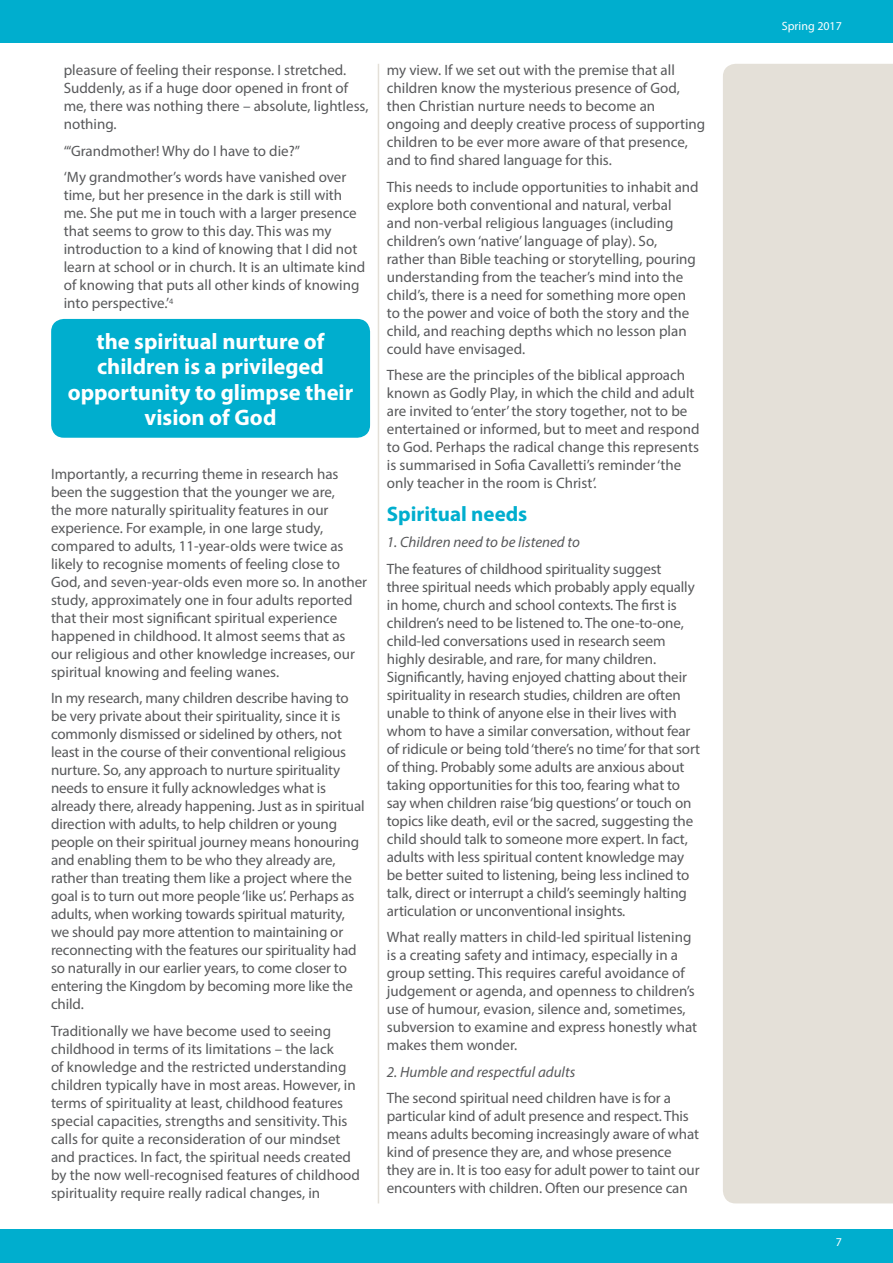
<style>
.page{position:relative;width:893px;height:1263px;background:#fff}
.page>*{position:absolute;margin:0;border:0;box-sizing:border-box;transform-origin:0 0}
.t1{font:700 22.5px/25.5px "Myriad Pro";color:#fff;text-align:center}
.t2{font:700 21px "Myriad Pro";color:#00aece}
.t3{font:15px/18px "Myriad Pro";letter-spacing:-.005em;color:#58595b}
.t4{font:italic 15px "Myriad Pro";color:#58595b}
.t5{font:12px "Myriad Pro";color:#fff}
</style>
<div class="page">
<div style="left:0;top:0;width:893px;height:43px;background:#00aece"></div>
<div style="left:0;top:1229px;width:893px;height:34px;background:#00aece"></div>
<div style="left:723px;top:64px;width:170px;height:1139px;background:#e4e0d8"></div>
<hr style="left:378px;top:64px;width:1px;height:1139px;background:#e4e0d8">
<div style="left:51px;top:319px;width:319px;height:119px;background:#00aece;border-radius:13px"></div>
<p class="t3" style="left:64px;top:61px;width:306px">pleasure of feeling their response. I stretched.<br>Suddenly, as if a huge door opened in front of me, there was nothing there – absolute, lightless, nothing.</p>
<p class="t3" style="left:64px;top:137px;width:284px;line-height:26.5px">‘“Grandmother! Why do I have to die?”<br>‘My grandmother’s words have vanished over</p>
<p class="t3" style="left:64px;top:186px;width:303px">time, but her presence in the dark is still with me. She put me in touch with a larger presence that seems to grow to this day. This was my introduction to a kind of knowing that I did not learn at school or in church. It is an ultimate kind of knowing that puts all other kinds of knowing into perspective.’<sup>4</sup></p>
<h1 class="t1" style="left:68px;top:327px;width:287px">the spiritual nurture of children is a privileged opportunity to glimpse their vision of God</h1>
<p class="t3" style="left:51px;top:464px;width:318px">Importantly, a recurring theme in research has been the suggestion that the younger we are,<br>the more naturally spirituality features in our experience. For example, in one large study, compared to adults, 11-year-olds were twice as likely to recognise moments of feeling close to God, and seven-year-olds even more so. In another study, approximately one in four adults reported that their most significant spiritual experience happened in childhood. It almost seems that as our religious and other knowledge increases, our spiritual knowing and feeling wanes.</p>
<p class="t3" style="left:51px;top:689px;width:315px">In my research, many children describe having to be very private about their spirituality, since it is commonly dismissed or sidelined by others, not least in the course of their conventional religious nurture. So, any approach to nurture spirituality needs to ensure it fully acknowledges what is already there, already happening. Just as in spiritual direction with adults, to help children or young people on their spiritual journey means honouring and enabling them to be who they already are, rather than treating them like a project where the goal is to turn out more people ‘like us’. Perhaps as adults, when working towards spiritual maturity, we should pay more attention to maintaining or reconnecting with the features our spirituality had so naturally in our earlier years, to come closer to entering the Kingdom by becoming more like the child.</p>
<p class="t3" style="left:51px;top:1021px;width:310px">Traditionally we have become used to seeing childhood in terms of its limitations – the lack<br>of knowledge and the restricted understanding children typically have in most areas. However, in terms of spirituality at least, childhood features special capacities, strengths and sensitivity. This calls for quite a reconsideration of our mindset and practices. In fact, the spiritual needs created by the now well-recognised features of childhood spirituality require really radical changes, in</p>
<p class="t3" style="left:387px;top:61px;width:320px">my view. If we set out with the premise that all children know the mysterious presence of God, then Christian nurture needs to become an ongoing and deeply creative process of supporting children to be ever more aware of that presence, and to find shared language for this.</p>
<p class="t3" style="left:387px;top:177px;width:313px">This needs to include opportunities to inhabit and explore both conventional and natural, verbal and non-verbal religious languages (including children’s own ‘native’ language of play). So,<br>rather than Bible teaching or storytelling, pouring understanding from the teacher’s mind into the child’s, there is a need for something more open to the power and voice of both the story and the child, and reaching depths which no lesson plan could have envisaged.</p>
<p class="t3" style="left:387px;top:366px;width:314px">These are the principles of the biblical approach known as Godly Play, in which the child and adult are invited to ‘enter’ the story together, not to be entertained or informed, but to meet and respond to God. Perhaps the radical change this represents is summarised in Sofia Cavalletti’s reminder ‘the only teacher in the room is Christ’.</p>
<h2 class="t2" style="left:387px;top:500px;width:142px">Spiritual needs</h2>
<p class="t4" style="left:387px;top:533px;width:195px">1. Children need to be listened to</p>
<p class="t3" style="left:387px;top:559px;width:315px">The features of childhood spirituality suggest<br>three spiritual needs which probably apply equally in home, church and school contexts. The first is children’s need to be listened to. The one-to-one, child-led conversations used in research seem highly desirable, and rare, for many children.<br>Significantly, having enjoyed chatting about their spirituality in research studies, children are often unable to think of anyone else in their lives with whom to have a similar conversation, without fear of ridicule or being told ‘there’s no time’ for that sort of thing. Probably some adults are anxious about taking opportunities for this too, fearing what to say when children raise ‘big questions’ or touch on topics like death, evil or the sacred, suggesting the child should talk to someone more expert. In fact, adults with less spiritual content knowledge may be better suited to listening, being less inclined to talk, direct or interrupt a child’s seemingly halting articulation or unconventional insights.</p>
<p class="t3" style="left:387px;top:928px;width:312px">What really matters in child-led spiritual listening is a creating safety and intimacy, especially in a group setting. This requires careful avoidance of judgement or agenda, and openness to children’s use of humour, evasion, silence and, sometimes, subversion to examine and express honestly what makes them wonder.</p>
<p class="t4" style="left:387px;top:1062px;width:190px">2. Humble and respectful adults</p>
<p class="t3" style="left:387px;top:1089px;width:314px">The second spiritual need children have is for a particular kind of adult presence and respect. This means adults becoming increasingly aware of what kind of presence they are, and whose presence they are in. It is too easy for adult power to taint our encounters with children. Often our presence can</p>
<p class="t5" style="left:782px;top:19px;width:62px">Spring 2017</p>
<p class="t5" style="left:836px;top:1235px;width:8px">7</p>
</div>
